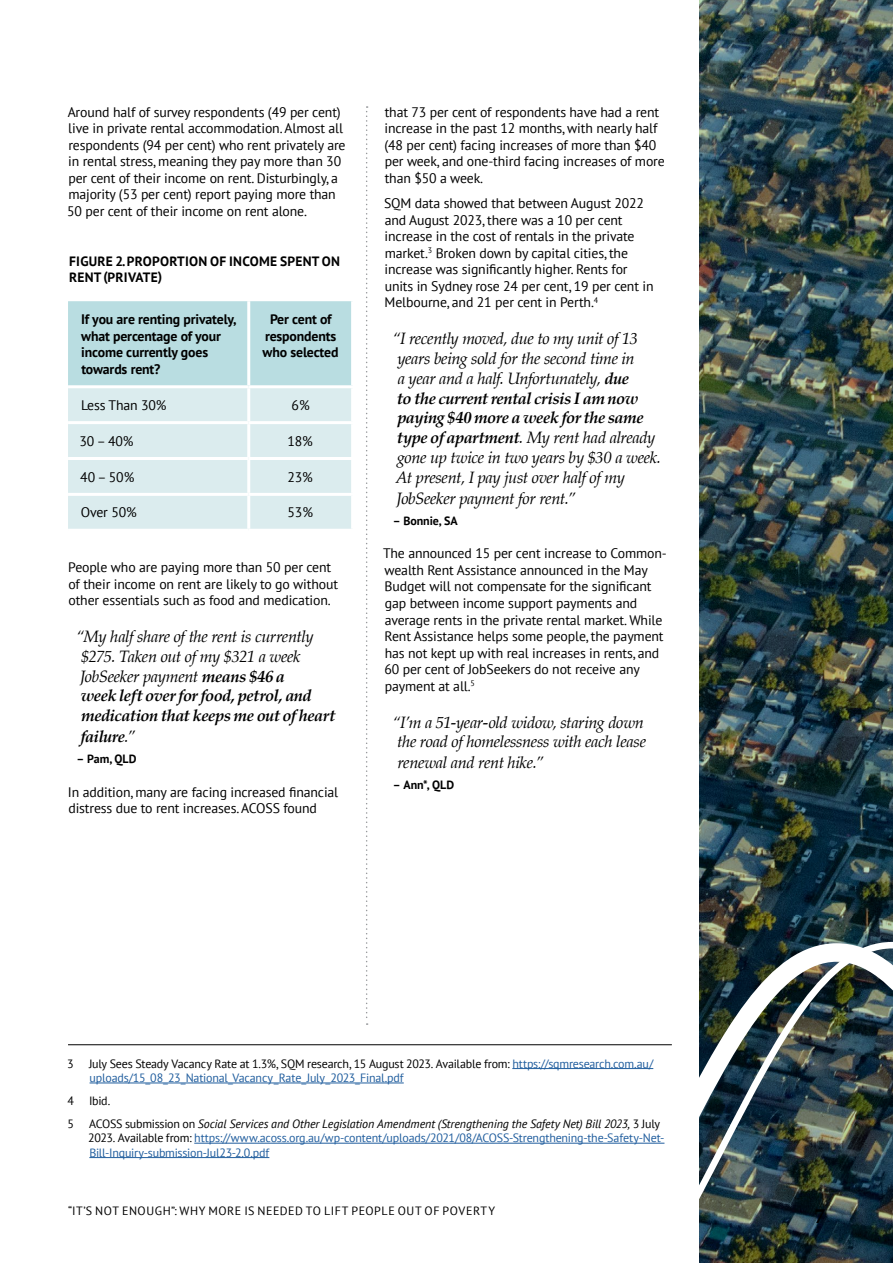
<style>
.page{position:relative;width:893px;height:1263px;background:#fff}
.page>*{position:absolute;margin:0;border:0;box-sizing:border-box;transform-origin:0 0}
.t1{font:700 21px "Palatino";color:#000}
.t2{font:italic 16.5px/20px "Palatino";letter-spacing:-.025em;color:#000}
.t3{font:italic 700 16.5px/20.1px "Palatino";letter-spacing:-.035em;color:#000}
.t4{font:13.8px/16.5px "PT Sans";letter-spacing:-.01em;color:#000}
.t5{font:700 13.8px/16.5px "PT Sans";letter-spacing:-.01em;color:#000}
.t6{font:700 13.5px/16.2px "PT Sans";letter-spacing:.02em;color:#000}
.t7{font:12px/14.4px "PT Sans";letter-spacing:-.015em;color:#215e9e}
.t8{font:italic 12px/23px "PT Sans";letter-spacing:-.005em;color:#000}
.t9{font:12px "PT Sans";letter-spacing:.045em;color:#000}
.t10{font:700 12px "PT Sans";letter-spacing:-.005em;color:#000}
.s1{font-weight:400}
.s2{font-weight:700}
.s3{color:#000}
.s4{font-style:normal}
</style>
<div class="page">
<hr style="left:0;top:0;width:1px;height:1263px;background:#b9dde1">
<img style="left:699px;top:0;width:194px;height:942px">
<svg style="left:68px;top:301px;width:283px;height:228px;background:#cde6e9"></svg>
<hr style="left:247px;top:388px;width:3px;height:33px;background:#fff">
<hr style="left:247px;top:424px;width:3px;height:33px;background:#fff">
<hr style="left:247px;top:460px;width:3px;height:33px;background:#fff">
<hr style="left:247px;top:496px;width:3px;height:33px;background:#fff">
<hr style="left:68px;top:421px;width:181px;height:3px;background:#fff">
<hr style="left:249px;top:421px;width:105px;height:3px;background:#fff">
<hr style="left:68px;top:457px;width:181px;height:3px;background:#fff">
<hr style="left:249px;top:457px;width:105px;height:3px;background:#fff">
<hr style="left:68px;top:493px;width:181px;height:3px;background:#fff">
<hr style="left:249px;top:493px;width:105px;height:3px;background:#fff">
<hr style="left:247px;top:301px;width:3px;height:84px;background:#fff">
<hr style="left:68px;top:385px;width:181px;height:3px;background:#fff">
<hr style="left:249px;top:385px;width:105px;height:3px;background:#fff">
<hr style="left:68px;top:1044px;width:604px;height:1px;background:#000">
<hr style="left:512px;top:1068px;width:141px;height:1px;background:#215e9e">
<hr style="left:90px;top:1083px;width:314px;height:1px;background:#215e9e">
<hr style="left:194px;top:1143px;width:470px;height:1px;background:#215e9e">
<hr style="left:89px;top:1157px;width:180px;height:1px;background:#215e9e">
<svg style="left:366px;top:106px;width:2px;height:919px"></svg>
<img style="left:699px;top:942px;width:194px;height:321px">
<p class="t4" style="left:67px;top:103px;width:280px">Around half of survey respondents (49 per cent) live in private rental accommodation. Almost all respondents (94 per cent) who rent privately are in rental stress, meaning they pay more than 30 per cent of their income on rent. Disturbingly, a majority (53 per cent) report paying more than 50 per cent of their income on rent alone.</p>
<p class="t6" style="left:69px;top:253px;width:272px">FIGURE 2. PROPORTION OF INCOME SPENT ON<br>RENT (PRIVATE)</p>
<p class="t5" style="left:81px;top:311px;width:157px">If you are renting privately, what percentage of your income currently goes towards rent?</p>
<p class="t5" style="left:263px;top:311px;width:77px;text-align:center">Per cent of respondents who selected</p>
<p class="t4" style="left:81px;top:396px;width:87px">Less Than 30%</p>
<p class="t4" style="left:292px;top:396px;width:20px">6%</p>
<p class="t4" style="left:80px;top:432px;width:56px">30 – 40%</p>
<p class="t4" style="left:287px;top:432px;width:27px">18%</p>
<p class="t4" style="left:80px;top:468px;width:56px">40 – 50%</p>
<p class="t4" style="left:287px;top:468px;width:27px">23%</p>
<p class="t4" style="left:81px;top:504px;width:57px">Over 50%</p>
<p class="t4" style="left:288px;top:504px;width:27px">53%</p>
<p class="t4" style="left:68px;top:559px;width:271px">People who are paying more than 50 per cent of their income on rent are likely to go without other essentials such as food and medication.</p>
<p class="t3" style="left:76px;top:626px;width:261px"><span class="s1">“My half share of the rent is currently $275. Taken out of my $321 a week<br>JobSeeker payment</span> means $46 a<br>week left over for food, petrol, and medication that keeps me out of heart failure<span class="s1">.”</span></p>
<p class="t10" style="left:77px;top:751px;width:62px">– Pam, QLD</p>
<p class="t4" style="left:68px;top:783px;width:272px">In addition, many are facing increased financial distress due to rent increases. ACOSS found</p>
<p class="t4" style="left:384px;top:103px;width:282px">that 73 per cent of respondents have had a rent increase in the past 12 months, with nearly half (48 per cent) facing increases of more than $40 per week, and one-third facing increases of more than $50 a week.</p>
<p class="t4" style="left:384px;top:195px;width:271px">SQM data showed that between August 2022 and August 2023, there was a 10 per cent increase in the cost of rentals in the private market.<sup>3</sup> Broken down by capital cities, the increase was significantly higher. Rents for units in Sydney rose 24 per cent, 19 per cent in Melbourne, and 21 per cent in Perth.<sup>4</sup></p>
<p class="t2" style="left:392px;top:328px;width:270px">“I recently moved, due to my unit of 13 years being sold for the second time in<br>a year and a half. Unfortunately, <span class="s2">due<br>to the current rental crisis I am now paying $40 more a week for the same type of apartment</span>. My rent had already gone up twice in two years by $30 a week.<br>At present, I pay just over half of my JobSeeker payment for rent.”</p>
<p class="t10" style="left:393px;top:513px;width:66px">– Bonnie, SA</p>
<p class="t4" style="left:383px;top:545px;width:285px">The announced 15 per cent increase to Common&shy;wealth Rent Assistance announced in the May Budget will not compensate for the significant gap between income support payments and average rents in the private rental market. While Rent Assistance helps some people, the payment has not kept up with real increases in rents, and 60 per cent of JobSeekers do not receive any payment at all.<sup>5</sup></p>
<p class="t2" style="left:392px;top:711px;width:255px;line-height:20.4px">“I’m a 51-year-old widow, staring down the road of homelessness with each lease renewal and rent hike.”</p>
<p class="t10" style="left:393px;top:777px;width:63px">– Ann*, QLD</p>
<p class="t9" style="left:67px;top:1056px;width:8px">3</p>
<p class="t7" style="left:89px;top:1056px;width:566px"><span class="s3">July Sees Steady Vacancy Rate at 1.3%, SQM research, 15 August 2023. Available from:</span> https://sqmresearch.com.au/ uploads/15_08_23_National_Vacancy_Rate_July_2023_Final.pdf</p>
<p class="t9" style="left:67px;top:1093px;width:8px">4</p>
<p class="t8" style="left:68px;top:1089px;width:594px;text-indent:22px"><span class="s4">Ibid.<br>5 ACOSS submission on</span> Social Services and Other Legislation Amendment (Strengthening the Safety Net) Bill 2023, <span class="s4">3 July</span></p>
<p class="t7" style="left:88px;top:1130px;width:578px"><span class="s3">2023. Available from:</span> https://www.acoss.org.au/wp-content/uploads/2021/08/ACOSS-Strengthening-the-Safety-Net-<br>Bill-Inquiry-submission-Jul23-2.0.pdf</p>
<p class="t9" style="left:68px;top:1203px;width:428px">“IT’S NOT ENOUGH”: WHY MORE IS NEEDED TO LIFT PEOPLE OUT OF POVERTY</p>
<h1 class="t1" style="left:814px;top:1198px;width:12px">7</h1>
</div>
